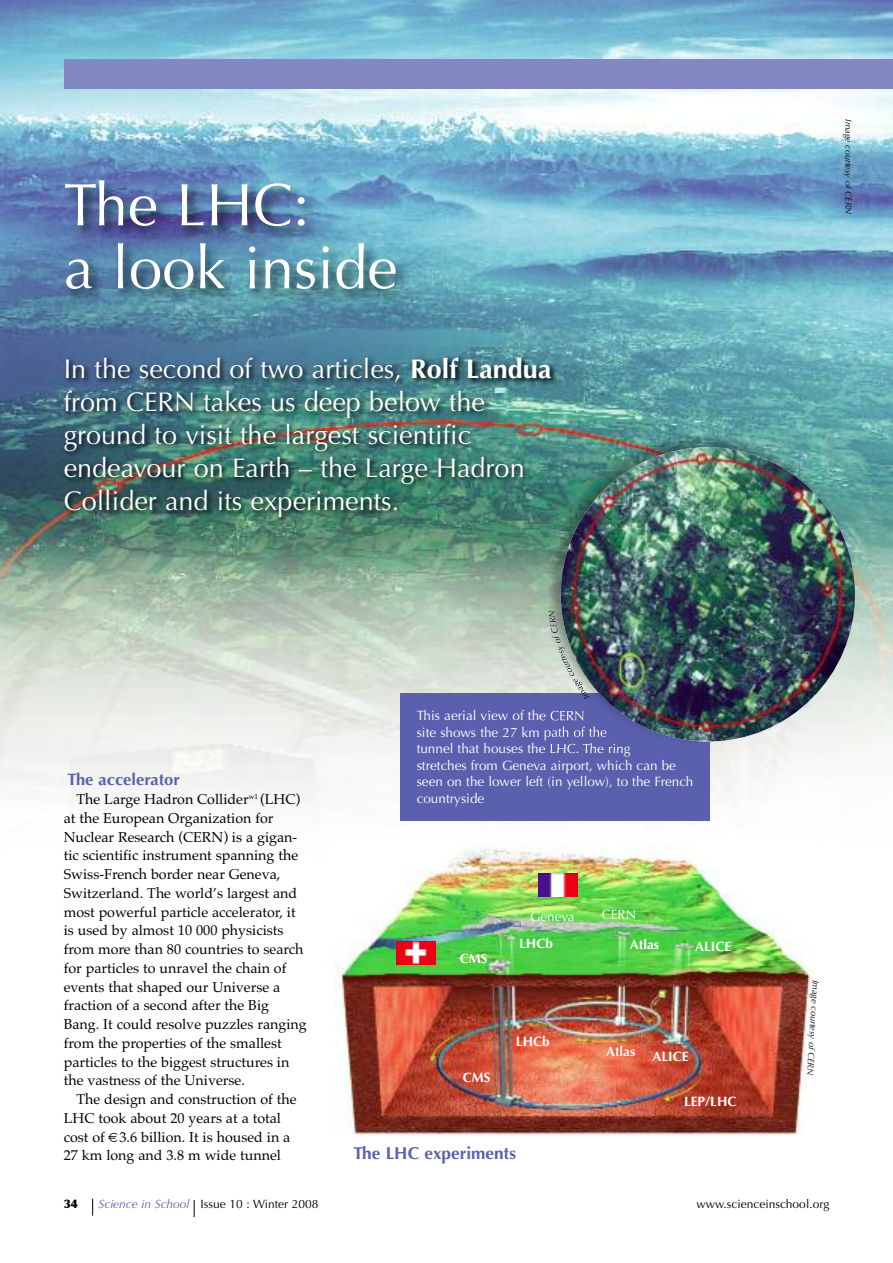
<style>
.page{position:relative;width:893px;height:1263px;background:#fff}
.page>*{position:absolute;margin:0;border:0;box-sizing:border-box;transform-origin:0 0}
.t1{font:60px/63px "Optima";color:#fff}
.t2{font:27px/33px "Optima";color:#fff}
.t3{font:700 17.25px "Optima";color:#5a60ad}
.t4{font:700 16.5px "Optima";color:#5a60ad}
.t5{font:14.25px/18.8px "Palatino";color:#000}
.t6{font:13.5px/16.5px "Optima";color:#fff}
.t7{font:700 13.5px "Optima";color:#fff}
.t8{font:12px "Optima";color:#000}
.t9{font:900 12px "Optima";color:#000}
.t10{font:italic 9px "Optima";color:#000}
.s1{font-weight:700}
.s2{font-style:italic;color:#5a60ad}
</style>
<div class="page">
<img style="left:0;top:0;width:893px;height:821px">
<img style="left:336px;top:846px;width:478px;height:289px">
<div style="left:64px;top:60px;width:829px;height:29px;background:#8388c2"></div>
<svg style="left:92px;top:1198px;width:1px;height:17px"></svg>
<svg style="left:194px;top:1200px;width:1px;height:17px"></svg>
<img style="left:584px;top:163px;width:255px;height:230px">
<img style="left:47px;top:163px;width:537px;height:396px">
<img style="left:44px;top:348px;width:3px;height:211px">
<div style="left:400px;top:694px;width:309px;height:127px;background:#5a60ad"></div>
<img style="left:540px;top:428px;width:321px;height:321px">
<img style="left:540px;top:694px;width:169px;height:55px">
<svg style="left:577px;top:682px;width:12px;height:17px"></svg>
<img style="left:561px;top:447px;width:294px;height:294px;border-radius:50%">
<img style="left:538px;top:874px;width:39px;height:23px">
<img style="left:397px;top:941px;width:39px;height:23px">
<h1 class="t1" style="left:64px;top:174px;width:335px">The LHC:<br>a look inside</h1>
<h2 class="t2" style="left:64px;top:353px;width:489px">In the second of two articles, <span class="s1">Rolf Landua </span>from CERN takes us deep below the ground to visit the largest scientific endeavour on Earth – the Large Hadron Collider and its experiments.</h2>
<p class="t10" style="left:854px;top:119px;width:96px;rotate:90deg">Image courtesy of CERN</p>
<p class="t6" style="left:417px;top:708px;width:278px">This aerial view of the CERN<br>site shows the 27 km path of the<br>tunnel that houses the LHC. The ring<br>stretches from Geneva airport, which can be seen on the lower left (in yellow), to the French countryside</p>
<p class="t4" style="left:68px;top:770px;width:114px">The accelerator</p>
<p class="t5" style="left:64px;top:790px;width:244px;text-indent:13px">The Large Hadron Collider<sup>w1</sup> (LHC) at the European Organization for Nuclear Research (CERN) is a gigan&shy;tic scientific instrument spanning the Swiss-French border near Geneva, Switzerland. The world’s largest and most powerful particle accelerator, it is used by almost 10 000 physicists from more than 80 countries to search for particles to unravel the chain of events that shaped our Universe a fraction of a second after the Big Bang. It could resolve puzzles ranging from the properties of the smallest particles to the biggest structures in the vastness of the Universe.</p>
<p class="t5" style="left:64px;top:1090px;width:234px;text-indent:13px">The design and construction of the LHC took about 20 years at a total cost of €3.6 billion. It is housed in a 27 km long and 3.8 m wide tunnel</p>
<p class="t9" style="left:64px;top:1196px;width:16px">34</p>
<p class="t8" style="left:98px;top:1197px;width:222px"><span class="s2">Science in School</span> Issue 10 : Winter 2008</p>
<p class="t8" style="left:696px;top:1197px;width:134px">www.scienceinschool.org</p>
<p class="t6" style="left:602px;top:907px;width:36px">CERN</p>
<p class="t6" style="left:530px;top:908px;width:46px">Geneva</p>
<p class="t7" style="left:519px;top:935px;width:35px">LHCb</p>
<p class="t7" style="left:630px;top:936px;width:31px">Atlas</p>
<p class="t7" style="left:695px;top:938px;width:38px">ALICE</p>
<p class="t7" style="left:460px;top:951px;width:29px">CMS</p>
<p class="t10" style="left:821px;top:980px;width:96px;rotate:93deg">mI age courtesy of CERN</p>
<p class="t7" style="left:516px;top:1033px;width:35px">LHCb</p>
<p class="t7" style="left:606px;top:1043px;width:31px">Atlas</p>
<p class="t7" style="left:653px;top:1048px;width:38px">ALICE</p>
<p class="t7" style="left:463px;top:1070px;width:29px">CMS</p>
<p class="t7" style="left:684px;top:1093px;width:54px">LEP/LHC</p>
<p class="t3" style="left:354px;top:1143px;width:164px">The LHC experiments</p>
</div>
